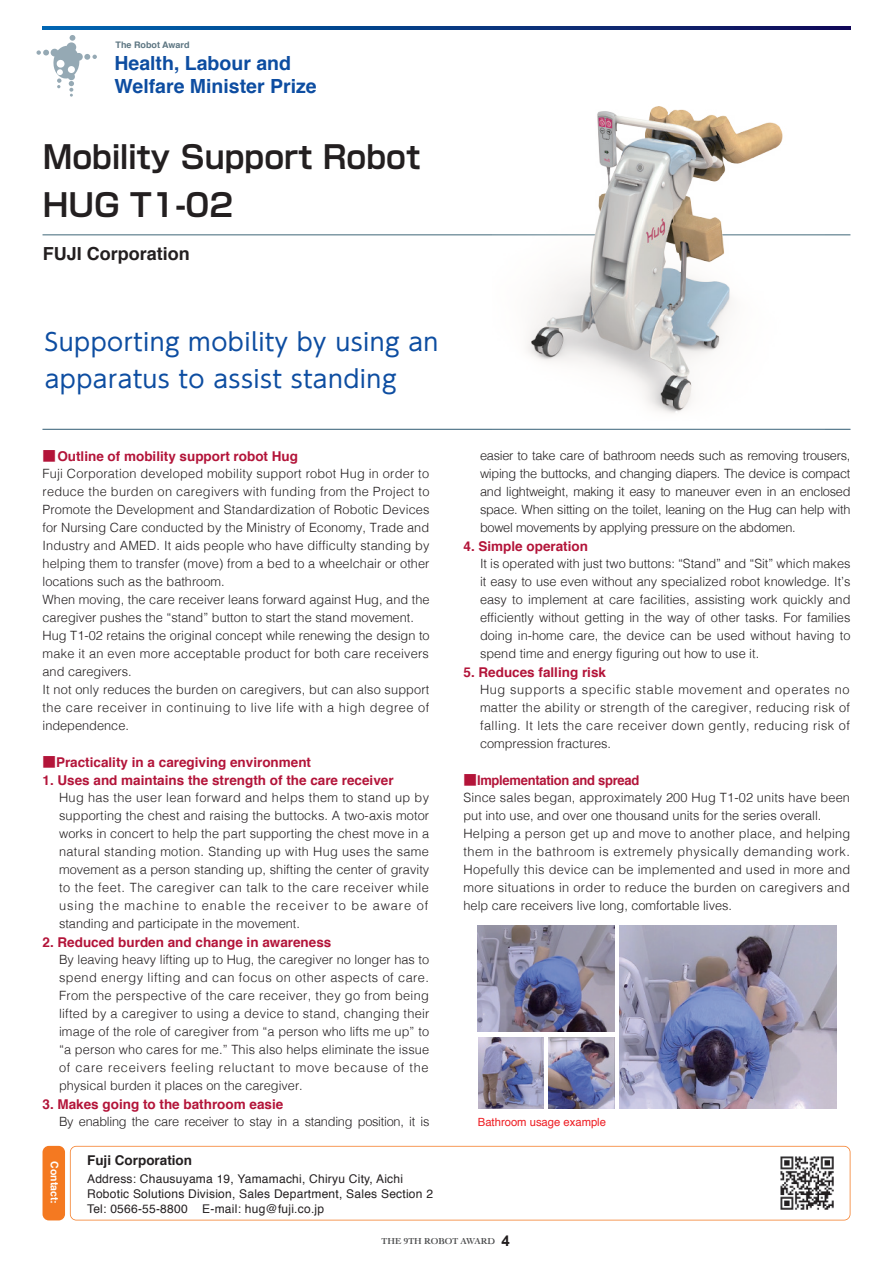
<style>
.page{position:relative;width:893px;height:1263px;background:#fff}
.page>*{position:absolute;margin:0;border:0;box-sizing:border-box;transform-origin:0 0}
.t1{font:700 31.5px/48px "Shin Go Pr 6 N De";color:#231f20}
.t2{font:24px/37.5px "UD Shin Go Pr 6";letter-spacing:.02em;color:#0d4da1}
.t3{font:700 19.5px/23.4px "Helvetica";color:#0d4da1}
.t4{font:700 18px "Helvetica";color:#231f20}
.t5{font:700 13.5px "Helvetica";color:#b31439}
.t6{font:700 13.5px "Helvetica";letter-spacing:-.02em;color:#b31439;scale:.96 1}
.t7{font:700 13.5px "Helvetica";color:#231f20}
.t8{font:300 12.75px/18px "Helvetica";letter-spacing:.01em;color:#231f20;text-align:justify}
.t9{font:300 12.75px "Helvetica";letter-spacing:-.02em;color:#231f20}
.t10{font:12px/15px "Helvetica";letter-spacing:.02em;color:#231f20}
.t11{font:11.25px "Helvetica";color:#ee1d23}
.t12{font:700 10.5px "Helvetica";color:#fff}
.t13{font:700 9px "Cochin";color:#4b4c4d}
.t14{font:700 9px "Helvetica";color:#5d7682}
.s1{font-family:"Shin Go Pr 6 N"}
.s2{font-family:"Arial";font-size:15px;color:#231f20}
</style>
<div class="page">
<hr style="left:43px;top:235px;width:807px;height:1px;background:#3e6678">
<hr style="left:43px;top:429px;width:807px;height:1px;background:#3e6678">
<img style="left:478px;top:926px;width:136px;height:106px">
<img style="left:478px;top:1038px;width:65px;height:71px">
<img style="left:549px;top:1038px;width:65px;height:71px">
<img style="left:620px;top:926px;width:216px;height:183px">
<img style="left:492px;top:106px;width:332px;height:324px">
<div style="left:43px;top:1146px;width:22px;height:74px;background:#f47921;border-radius:6px"></div>
<svg style="left:70px;top:1146px;width:780px;height:74px"></svg>
<svg style="left:36px;top:35px;width:61px;height:62px"></svg>
<svg style="left:43px;top:27px;width:807px;height:3px;background:#073983"></svg>
<p class="t14" style="left:116px;top:38px;width:76px">The Robot Award</p>
<h3 class="t3" style="left:114px;top:51px;width:204px">Health, Labour and<br>Welfare Minister Prize</h3>
<h1 class="t1" style="left:43px;top:131px;width:379px">Mobility Support Robot<br>HUG T1-02</h1>
<h3 class="t4" style="left:43px;top:240px;width:149px">FUJI Corporation</h3>
<h2 class="t2" style="left:45px;top:322px;width:395px">Supporting mobility by using an apparatus to assist standing</h2>
<p class="t5" style="left:43px;top:445px;width:257px"><span class="s1">■</span>Outline of mobility support robot Hug</p>
<p class="t8" style="left:43px;top:463px;width:389px;text-align:left">Fuji Corporation developed mobility support robot Hug in order to reduce the burden on caregivers with funding from the Project to Promote the Development and Standardization of Robotic Devices for Nursing Care conducted by the Ministry of Economy, Trade and Industry and AMED. It aids people who have difficulty standing by helping them to transfer (move) from a bed to a wheelchair or other locations such as the bathroom.<br>When moving, the care receiver leans forward against Hug, and the caregiver pushes the “stand” button to start the stand movement.<br>Hug T1-02 retains the original concept while renewing the design to make it an even more acceptable product for both care receivers and caregivers.<br>It not only reduces the burden on caregivers, but can also support the care receiver in continuing to live life with a high degree of independence.</p>
<p class="t5" style="left:43px;top:751px;width:270px"><span class="s1">■</span>Practicality in a caregiving environment</p>
<p class="t5" style="left:43px;top:769px;width:353px">1. Uses and maintains the strength of the care receiver</p>
<p class="t8" style="left:59px;top:787px;width:372px">Hug has the user lean forward and helps them to stand up by supporting the chest and raising the buttocks. A two-axis motor works in concert to help the part supporting the chest move in a natural standing motion. Standing up with Hug uses the same movement as a person standing up, shifting the center of gravity to the feet. The caregiver can talk to the care receiver while using the machine to enable the receiver to be aware of standing and participate in the movement.</p>
<p class="t5" style="left:43px;top:931px;width:290px">2. Reduced burden and change in awareness</p>
<p class="t8" style="left:59px;top:949px;width:372px">By leaving heavy lifting up to Hug, the caregiver no longer has to spend energy lifting and can focus on other aspects of care.<br>From the perspective of the care receiver, they go from being lifted by a caregiver to using a device to stand, changing their image of the role of caregiver from “a person who lifts me up” to “a person who cares for me.” This also helps eliminate the issue of care receivers feeling reluctant to move because of the physical burden it places on the caregiver.</p>
<p class="t5" style="left:43px;top:1093px;width:242px">3. Makes going to the bathroom easie</p>
<p class="t9" style="left:59px;top:1111px;width:372px">By enabling the care receiver to stay in a standing position, it is</p>
<p class="t12" style="left:63px;top:1161px;width:44px;rotate:90deg">Contact:</p>
<p class="t7" style="left:87px;top:1149px;width:107px">Fuji Corporation</p>
<p class="t10" style="left:87px;top:1172px;width:347px">Address: Chausuyama 19, Yamamachi, Chiryu City, Aichi<br>Robotic Solutions Division, Sales Department, Sales Section 2<br>Tel: 0566-55-8800 E-mail: hug@fuji.co.jp</p>
<p class="t8" style="left:480px;top:445px;width:372px">easier to take care of bathroom needs such as removing trousers, wiping the buttocks, and changing diapers. The device is compact and lightweight, making it easy to maneuver even in an enclosed space. When sitting on the toilet, leaning on the Hug can help with bowel movements by applying pressure on the abdomen.</p>
<p class="t5" style="left:463px;top:535px;width:126px">4. Simple operation</p>
<p class="t8" style="left:480px;top:553px;width:372px">It is operated with just two buttons: “Stand” and “Sit” which makes it easy to use even without any specialized robot knowledge. It’s easy to implement at care facilities, assisting work quickly and efficiently without getting in the way of other tasks. For families doing in-home care, the device can be used without having to spend time and energy figuring out how to use it.</p>
<p class="t5" style="left:463px;top:661px;width:144px">5. Reduces falling risk</p>
<p class="t8" style="left:480px;top:679px;width:371px">Hug supports a specific stable movement and operates no matter the ability or strength of the caregiver, reducing risk of falling. It lets the care receiver down gently, reducing risk of compression fractures.</p>
<p class="t6" style="left:463px;top:769px;width:185px"><span class="s1">■</span>Implementation and spread</p>
<p class="t8" style="left:463px;top:787px;width:388px;text-align:left">Since sales began, approximately 200 Hug T1-02 units have been put into use, and over one thousand units for the series overall.<br>Helping a person get up and move to another place, and helping them in the bathroom is extremely physically demanding work.<br>Hopefully this device can be implemented and used in more and more situations in order to reduce the burden on caregivers and help care receivers live long, comfortable lives.</p>
<p class="t11" style="left:478px;top:1114px;width:130px">Bathroom usage example</p>
<p class="t13" style="left:382px;top:1235px;width:130px">THE 9TH ROBOT AWARD <span class="s2">4</span></p>
</div>
